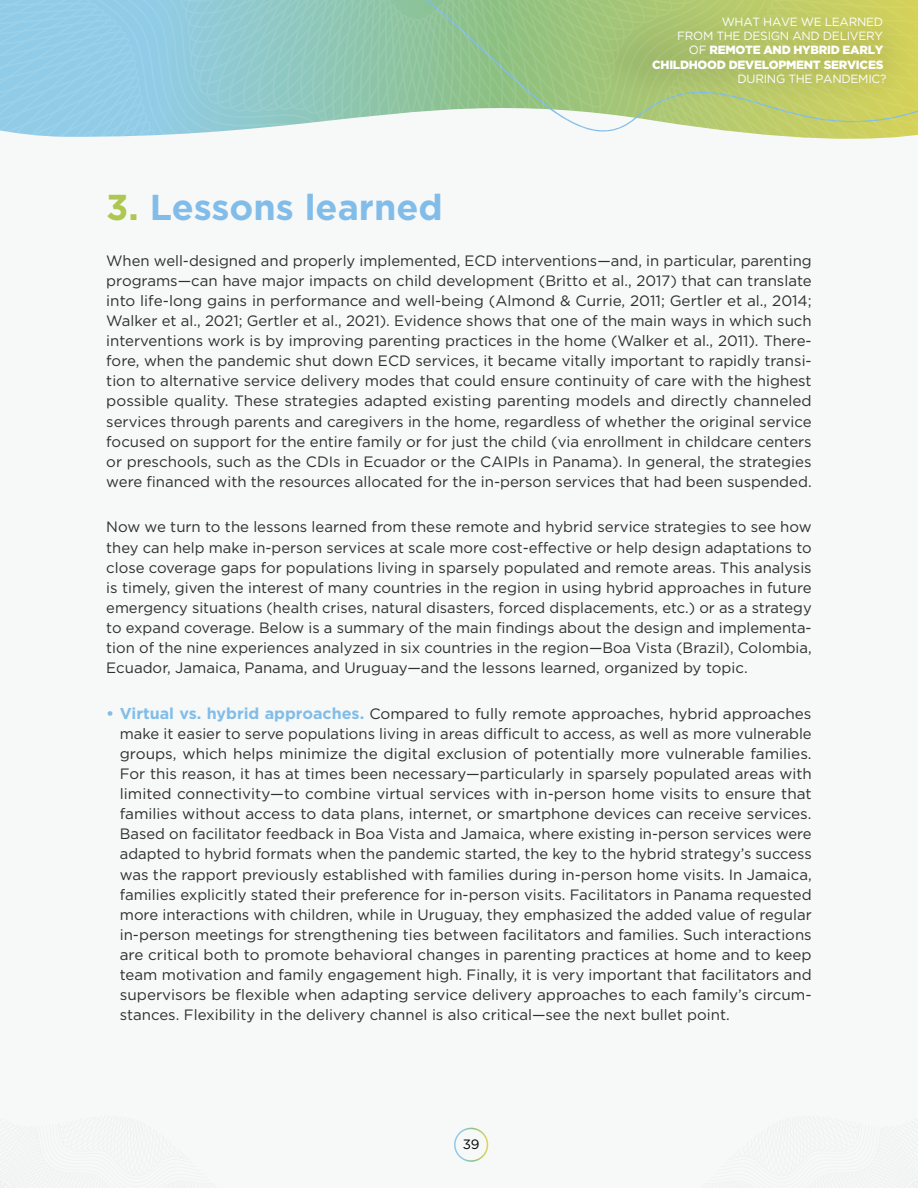
<style>
.page{position:relative;width:918px;height:1188px;background:#f7f8f8}
.page>*{position:absolute;margin:0;border:0;box-sizing:border-box;transform-origin:0 0}
.Heading_0{font:700 36px "Gotham";color:#81bde8}
.Text_paragraph{font:15px/20.1px "Gotham";color:#302e30;text-align:justify}
.t1{font:13.5px "Gotham";color:#000}
.t2{font:900 11.85px/14.2px "Gotham";letter-spacing:-.025em;color:#fff;text-align:right}
.t3{font:11.85px "Gotham";letter-spacing:-.025em;color:#fff}
.s1{font-weight:400}
.s2{color:#aec750}
.s3{font-weight:700;font-size:15.75px;color:#81bde8}
</style>
<div class="page">
<svg style="left:0;top:0;width:47px;height:136px;background:#94cde7"></svg>
<svg style="left:47px;top:0;width:59px;height:137px;background:#93cde7"></svg>
<svg style="left:122px;top:0;width:444px;height:137px;background:#9ecdbd"></svg>
<img style="left:566px;top:0;width:352px;height:139px">
<div style="left:454px;top:1128px;width:34px;height:34px;border:2px solid #fff;border-radius:50%"></div>
<p class="t2" style="left:652px;top:14px;width:233px"><span class="s1">WHAT HAVE WE LEARNED<br>FROM THE DESIGN AND DELIVERY<br>OF</span> REMOTE AND HYBRID EARLY<br>CHILDHOOD DEVELOPMENT SERVICES</p>
<p class="t3" style="left:738px;top:71px;width:150px">DURING THE PANDEMIC?</p>
<p class="Heading_0" style="left:106px;top:184px;width:338px"><span class="s2">3.</span> Lessons learned</p>
<p class="Text_paragraph" style="left:106px;top:250px;width:707px">When well-designed and properly implemented, ECD interventions—and, in particular, parenting programs—can have major impacts on child development (Britto et al., 2017) that can translate into life-long gains in performance and well-being (Almond &amp; Currie, 2011; Gertler et al., 2014; Walker et al., 2021; Gertler et al., 2021). Evidence shows that one of the main ways in which such interventions work is by improving parenting practices in the home (Walker et al., 2011). There&shy;fore, when the pandemic shut down ECD services, it became vitally important to rapidly transi&shy;tion to alternative service delivery modes that could ensure continuity of care with the highest possible quality. These strategies adapted existing parenting models and directly channeled services through parents and caregivers in the home, regardless of whether the original service focused on support for the entire family or for just the child (via enrollment in childcare centers or preschools, such as the CDIs in Ecuador or the CAIPIs in Panama). In general, the strategies were financed with the resources allocated for the in-person services that had been suspended.</p>
<p class="Text_paragraph" style="left:106px;top:517px;width:707px">Now we turn to the lessons learned from these remote and hybrid service strategies to see how they can help make in-person services at scale more cost-effective or help design adaptations to close coverage gaps for populations living in sparsely populated and remote areas. This analysis is timely, given the interest of many countries in the region in using hybrid approaches in future emergency situations (health crises, natural disasters, forced displacements, etc.) or as a strategy to expand coverage. Below is a summary of the main findings about the design and implementa&shy;tion of the nine experiences analyzed in six countries in the region—Boa Vista (Brazil), Colombia, Ecuador, Jamaica, Panama, and Uruguay—and the lessons learned, organized by topic.</p>
<p class="Text_paragraph" style="left:120px;top:703px;width:693px;text-indent:-14px"><span class="s3">• Virtual vs. hybrid approaches.</span> Compared to fully remote approaches, hybrid approaches make it easier to serve populations living in areas difficult to access, as well as more vulnerable groups, which helps minimize the digital exclusion of potentially more vulnerable families.<br>For this reason, it has at times been necessary—particularly in sparsely populated areas with limited connectivity—to combine virtual services with in-person home visits to ensure that families without access to data plans, internet, or smartphone devices can receive services.<br>Based on facilitator feedback in Boa Vista and Jamaica, where existing in-person services were adapted to hybrid formats when the pandemic started, the key to the hybrid strategy’s success was the rapport previously established with families during in-person home visits. In Jamaica, families explicitly stated their preference for in-person visits. Facilitators in Panama requested more interactions with children, while in Uruguay, they emphasized the added value of regular in-person meetings for strengthening ties between facilitators and families. Such interactions are critical both to promote behavioral changes in parenting practices at home and to keep team motivation and family engagement high. Finally, it is very important that facilitators and supervisors be flexible when adapting service delivery approaches to each family’s circum&shy;stances. Flexibility in the delivery channel is also critical—see the next bullet point.</p>
<p class="t1" style="left:463px;top:1136px;width:18px">39</p>
</div>
